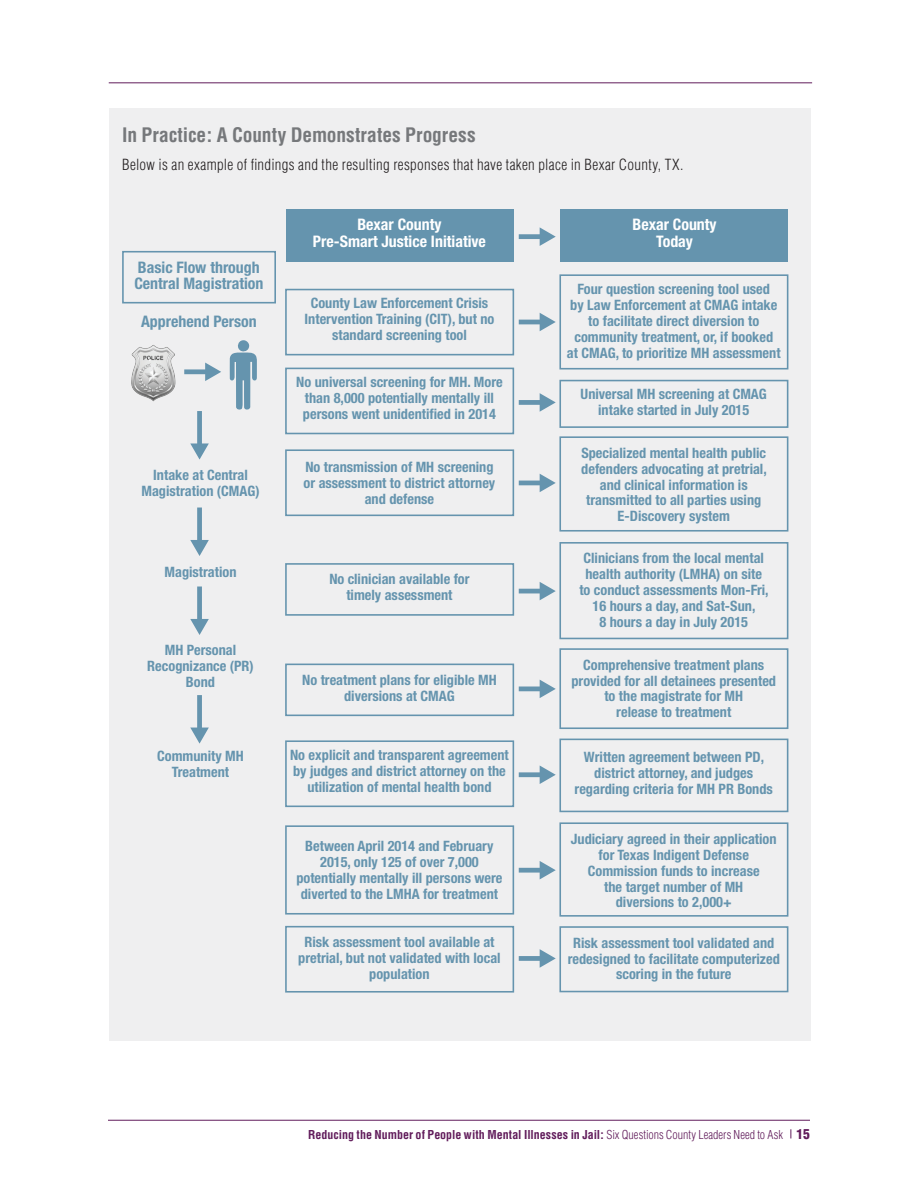
<style>
.page{position:relative;width:918px;height:1188px;background:#fff}
.page>*{position:absolute;margin:0;border:0;box-sizing:border-box;transform-origin:0 0}
.t1{font:700 condensed 19.5px "Helvetica";letter-spacing:-.005em;color:#76787b}
.t2{font:700 condensed 15.9px/17.5px "Helvetica Neue";color:#fff;text-align:center}
.t3{font:700 condensed 15.9px/15.9px "Helvetica Neue";color:#6594ae}
.t4{font:300 condensed 15px "Helvetica";letter-spacing:.02em;color:#231f20}
.t5{font:700 condensed 14.25px/15.9px "Helvetica Neue";color:#6594ae;text-align:center}
.t6{font:700 condensed 12px "Helvetica";color:#611c5b}
.s1{font-weight:300}
.s2{font-weight:900;font-size:13.5px}
</style>
<div class="page">
<hr style="left:108px;top:1120px;width:702px;height:1px;background:#611c5b">
<hr style="left:109px;top:83px;width:703px;height:1px;background:#611c5b">
<div style="left:109px;top:108px;width:702px;height:932px;background:#efeff0"></div>
<svg style="left:230px;top:340px;width:27px;height:70px"></svg>
<div style="left:286px;top:209px;width:227px;height:53px;background:#6594ae"></div>
<div style="left:285px;top:289px;width:229px;height:66px;border:2px solid #6594ae"></div>
<div style="left:285px;top:740px;width:229px;height:67px;border:2px solid #6594ae"></div>
<div style="left:285px;top:926px;width:229px;height:67px;border:2px solid #6594ae"></div>
<div style="left:285px;top:825px;width:229px;height:90px;border:2px solid #6594ae"></div>
<div style="left:559px;top:274px;width:229px;height:96px;border:2px solid #6594ae"></div>
<div style="left:559px;top:436px;width:229px;height:96px;border:2px solid #6594ae"></div>
<div style="left:559px;top:542px;width:229px;height:97px;border:2px solid #6594ae"></div>
<div style="left:559px;top:648px;width:229px;height:81px;border:2px solid #6594ae"></div>
<div style="left:559px;top:739px;width:229px;height:73px;border:2px solid #6594ae"></div>
<div style="left:559px;top:822px;width:229px;height:95px;border:2px solid #6594ae"></div>
<div style="left:559px;top:926px;width:229px;height:66px;border:2px solid #6594ae"></div>
<div style="left:559px;top:380px;width:229px;height:48px;border:2px solid #6594ae"></div>
<div style="left:561px;top:209px;width:227px;height:53px;background:#6594ae"></div>
<div style="left:519px;top:234px;width:23px;height:5px;background:#6594ae"></div>
<svg style="left:540px;top:227px;width:16px;height:19px"></svg>
<hr style="left:519px;top:320px;width:23px;height:4px;background:#6594ae">
<svg style="left:540px;top:313px;width:16px;height:18px"></svg>
<div style="left:285px;top:368px;width:229px;height:66px;border:2px solid #6594ae"></div>
<div style="left:519px;top:400px;width:23px;height:5px;background:#6594ae"></div>
<svg style="left:540px;top:393px;width:16px;height:19px"></svg>
<div style="left:285px;top:449px;width:229px;height:67px;border:2px solid #6594ae"></div>
<div style="left:285px;top:563px;width:229px;height:53px;border:2px solid #6594ae"></div>
<div style="left:122px;top:251px;width:154px;height:52px;border:2px solid #6594ae"></div>
<div style="left:285px;top:664px;width:229px;height:52px;border:2px solid #6594ae"></div>
<hr style="left:519px;top:481px;width:23px;height:4px;background:#6594ae">
<svg style="left:540px;top:474px;width:16px;height:18px"></svg>
<div style="left:197px;top:695px;width:5px;height:35px;background:#6594ae"></div>
<svg style="left:190px;top:728px;width:19px;height:16px"></svg>
<div style="left:197px;top:587px;width:5px;height:35px;background:#6594ae"></div>
<svg style="left:190px;top:619px;width:19px;height:16px"></svg>
<div style="left:197px;top:508px;width:5px;height:35px;background:#6594ae"></div>
<svg style="left:190px;top:540px;width:19px;height:16px"></svg>
<div style="left:197px;top:411px;width:5px;height:35px;background:#6594ae"></div>
<svg style="left:190px;top:443px;width:19px;height:17px"></svg>
<hr style="left:519px;top:589px;width:23px;height:4px;background:#6594ae">
<svg style="left:540px;top:582px;width:16px;height:18px"></svg>
<hr style="left:519px;top:687px;width:23px;height:4px;background:#6594ae">
<svg style="left:540px;top:680px;width:16px;height:18px"></svg>
<div style="left:519px;top:772px;width:23px;height:5px;background:#6594ae"></div>
<svg style="left:540px;top:765px;width:16px;height:19px"></svg>
<div style="left:519px;top:868px;width:23px;height:5px;background:#6594ae"></div>
<svg style="left:540px;top:861px;width:16px;height:18px"></svg>
<div style="left:519px;top:956px;width:23px;height:5px;background:#6594ae"></div>
<svg style="left:540px;top:949px;width:16px;height:19px"></svg>
<div style="left:184px;top:369px;width:24px;height:5px;background:#6594ae"></div>
<svg style="left:205px;top:363px;width:16px;height:18px"></svg>
<img style="left:131px;top:345px;width:55px;height:57px">
<h1 class="t1" style="left:122px;top:123px;width:355px">In Practice: A County Demonstrates Progress</h1>
<p class="t4" style="left:122px;top:155px;width:563px">Below is an example of findings and the resulting responses that have taken place in Bexar County, TX.</p>
<p class="t3" style="left:134px;top:259px;width:131px">Basic Flow through<br>Central Magistration</p>
<p class="t3" style="left:141px;top:313px;width:117px">Apprehend Person</p>
<p class="t5" style="left:141px;top:466px;width:120px">Intake at Central<br>Magistration (CMAG)</p>
<p class="t5" style="left:165px;top:563px;width:74px">Magistration</p>
<p class="t5" style="left:147px;top:641px;width:108px">MH Personal<br>Recognizance (PR)<br>Bond</p>
<p class="t5" style="left:157px;top:747px;width:88px">Community MH<br>Treatment</p>
<p class="t2" style="left:313px;top:214px;width:175px">Bexar County<br>Pre-Smart Justice Initiative</p>
<p class="t5" style="left:305px;top:294px;width:191px">County Law Enforcement Crisis<br>Intervention Training (CIT), but no standard screening tool</p>
<p class="t5" style="left:296px;top:373px;width:208px">No universal screening for MH. More than 8,000 potentially mentally ill persons went unidentified in 2014</p>
<p class="t5" style="left:304px;top:458px;width:193px">No transmission of MH screening or assessment to district attorney and defense</p>
<p class="t5" style="left:329px;top:570px;width:142px">No clinician available for timely assessment</p>
<p class="t5" style="left:302px;top:671px;width:196px">No treatment plans for eligible MH diversions at CMAG</p>
<p class="t5" style="left:290px;top:746px;width:220px">No explicit and transparent agreement by judges and district attorney on the utilization of mental health bond</p>
<p class="t5" style="left:296px;top:837px;width:208px">Between April 2014 and February 2015, only 125 of over 7,000 potentially mentally ill persons were diverted to the LMHA for treatment</p>
<p class="t5" style="left:298px;top:933px;width:204px">Risk assessment tool available at pretrial, but not validated with local population</p>
<p class="t2" style="left:633px;top:214px;width:86px">Bexar County<br>Today</p>
<p class="t5" style="left:567px;top:280px;width:215px">Four question screening tool used<br>by Law Enforcement at CMAG intake to facilitate direct diversion to community treatment, or, if booked<br>at CMAG, to prioritize MH assessment</p>
<p class="t5" style="left:581px;top:385px;width:188px">Universal MH screening at CMAG intake started in July 2015</p>
<p class="t5" style="left:581px;top:444px;width:187px">Specialized mental health public defenders advocating at pretrial, and clinical information is transmitted to all parties using<br>E-Discovery system</p>
<p class="t5" style="left:579px;top:549px;width:191px">Clinicians from the local mental health authority (LMHA) on site to conduct assessments Mon-Fri,<br>16 hours a day, and Sat-Sun,<br>8 hours a day in July 2015</p>
<p class="t5" style="left:571px;top:656px;width:206px">Comprehensive treatment plans provided for all detainees presented to the magistrate for MH<br>release to treatment</p>
<p class="t5" style="left:575px;top:748px;width:200px">Written agreement between PD, district attorney, and judges regarding criteria for MH PR Bonds</p>
<p class="t5" style="left:571px;top:830px;width:207px">Judiciary agreed in their application for Texas Indigent Defense<br>Commission funds to increase<br>the target number of MH<br>diversions to 2,000+</p>
<p class="t5" style="left:568px;top:934px;width:214px">Risk assessment tool validated and redesigned to facilitate computerized scoring in the future</p>
<p class="t6" style="left:308px;top:1127px;width:503px">Reducing the Number of People with Mental Illnesses in Jail: <span class="s1">Six Questions County Leaders Need to Ask</span> <span class="s2">15</span></p>
</div>
